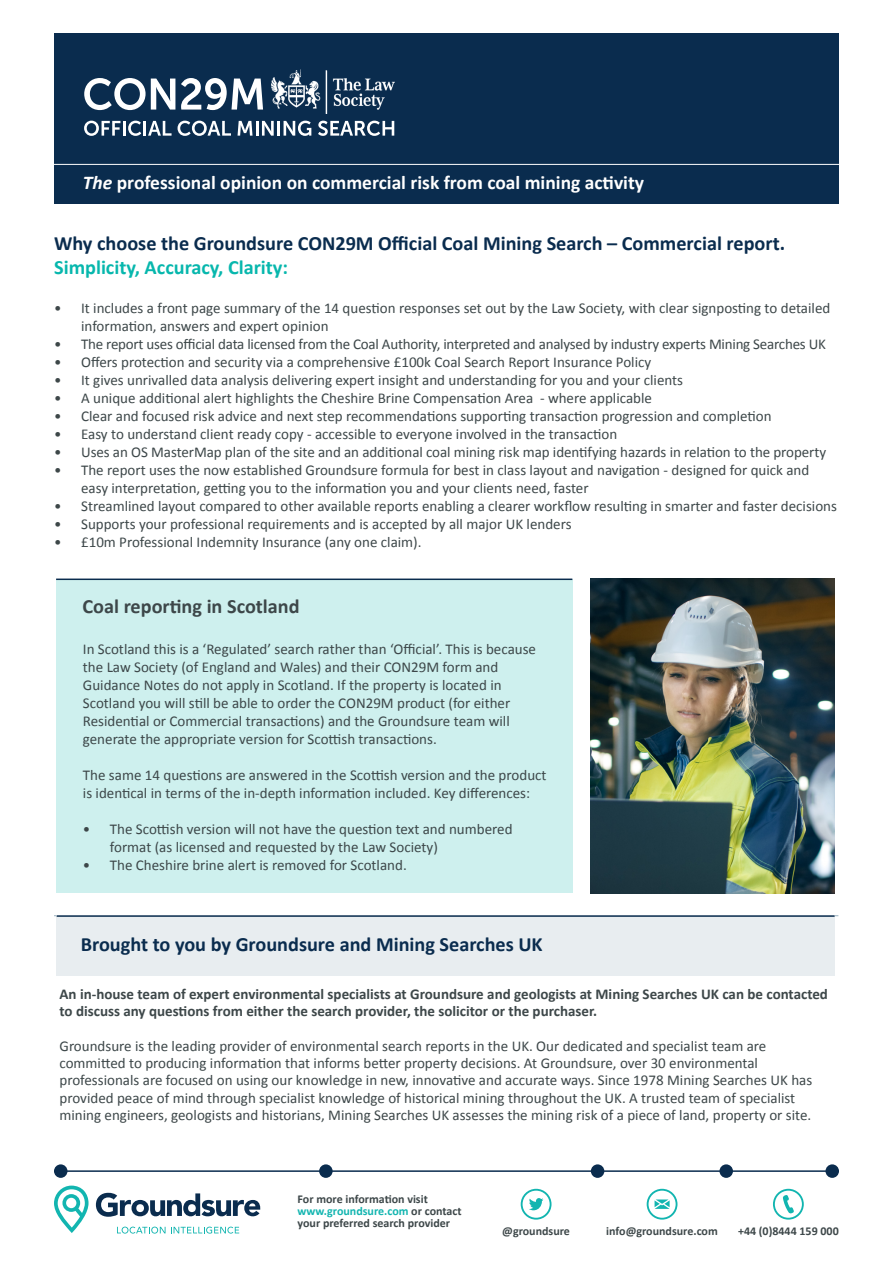
<style>
.page{position:relative;width:893px;height:1263px;background:#fff}
.page>*{position:absolute;margin:0;border:0;box-sizing:border-box;transform-origin:0 0}
.t1{font:700 20.25px "Calibri";color:#0a2c4e}
.t2{font:700 20.25px "Calibri";color:#07b7ad}
.t3{font:700 20.25px "Calibri";color:#3d4749}
.t4{font:700 19.5px "Calibri";color:#fff}
.t5{font:15px/18px "Calibri";color:#3d4749}
.t6{font:700 15px/17.2px "Calibri";color:#3d4749}
.t7{font:700 12px/12px "Calibri";color:#3d4749}
.t8{font:700 12px "Calibri";color:#3e484a}
.s1{font-style:italic}
.s2{color:#3e484a}
.s3{color:#12b5b0}
</style>
<div class="page">
<div style="left:56px;top:579px;width:516px;height:314px;background:#cef0ee"></div>
<hr style="left:54px;top:1170px;width:785px;height:2px;background:#0a2c4e">
<div style="left:54px;top:1164px;width:13px;height:14px;background:#0a2c4e;border-radius:50%"></div>
<div style="left:319px;top:1164px;width:14px;height:14px;background:#0a2c4e;border-radius:50%"></div>
<div style="left:825px;top:1164px;width:14px;height:14px;background:#0a2c4e;border-radius:50%"></div>
<svg style="left:529px;top:1198px;width:14px;height:12px"></svg>
<div style="left:521px;top:1189px;width:30px;height:30px;border:2px solid #12b5b0;border-radius:50%"></div>
<svg style="left:655px;top:1199px;width:15px;height:10px"></svg>
<div style="left:647px;top:1189px;width:30px;height:30px;border:2px solid #12b5b0;border-radius:50%"></div>
<svg style="left:783px;top:1195px;width:11px;height:19px"></svg>
<div style="left:773px;top:1189px;width:31px;height:30px;border:2px solid #12b5b0;border-radius:50%"></div>
<svg style="left:54px;top:1185px;width:35px;height:48px"></svg>
<svg style="left:96px;top:1193px;width:164px;height:24px"></svg>
<svg style="left:117px;top:1226px;width:122px;height:7px"></svg>
<div style="left:591px;top:1164px;width:13px;height:14px;background:#0a2c4e;border-radius:50%"></div>
<div style="left:719px;top:1164px;width:14px;height:14px;background:#0a2c4e;border-radius:50%"></div>
<div style="left:54px;top:33px;width:785px;height:170px;background:#0a2c4e"></div>
<hr style="left:25px;top:164px;width:843px;height:1px;background:#fff">
<hr style="left:56px;top:578px;width:516px;height:2px;background:#0a2c4e">
<img style="left:590px;top:579px;width:244px;height:314px">
<hr style="left:54px;top:915px;width:784px;height:1px;background:#9bb3c1">
<div style="left:56px;top:915px;width:779px;height:60px;background:#e8edf0"></div>
<hr style="left:57px;top:915px;width:778px;height:2px;background:#0a2c4e">
<svg style="left:84px;top:78px;width:91px;height:32px"></svg>
<svg style="left:181px;top:78px;width:82px;height:32px"></svg>
<svg style="left:84px;top:121px;width:36px;height:15px"></svg>
<hr style="left:123px;top:121px;width:3px;height:15px;background:#fff">
<svg style="left:128px;top:121px;width:44px;height:15px"></svg>
<svg style="left:178px;top:121px;width:53px;height:15px"></svg>
<svg style="left:238px;top:121px;width:36px;height:15px"></svg>
<hr style="left:277px;top:121px;width:3px;height:15px;background:#fff">
<svg style="left:284px;top:121px;width:27px;height:15px"></svg>
<svg style="left:318px;top:121px;width:76px;height:15px"></svg>
<img style="left:272px;top:70px;width:123px;height:44px">
<h2 class="t4" style="left:83px;top:170px;width:563px"><span class="s1">The</span> professional opinion on commercial risk from coal mining activity</h2>
<h1 class="t1" style="left:54px;top:231px;width:732px">Why choose the Groundsure CON29M Official Coal Mining Search – Commercial report.</h1>
<h1 class="t2" style="left:54px;top:255px;width:236px">Simplicity, Accuracy, Clarity:</h1>
<p class="t5" style="left:81px;top:299px;width:751px;text-indent:-27px">• It includes a front page summary of the 14 question responses set out by the Law Society, with clear signposting to detailed information, answers and expert opinion</p>
<p class="t5" style="left:54px;top:335px;width:773px">• The report uses official data licensed from the Coal Authority, interpreted and analysed by industry experts Mining Searches UK</p>
<p class="t5" style="left:54px;top:353px;width:599px">• Offers protection and security via a comprehensive £100k Coal Search Report Insurance Policy</p>
<p class="t5" style="left:54px;top:371px;width:630px">• It gives unrivalled data analysis delivering expert insight and understanding for you and your clients</p>
<p class="t5" style="left:54px;top:389px;width:599px">• A unique additional alert highlights the Cheshire Brine Compensation Area - where applicable</p>
<p class="t5" style="left:54px;top:407px;width:719px">• Clear and focused risk advice and next step recommendations supporting transaction progression and completion</p>
<p class="t5" style="left:54px;top:425px;width:565px">• Easy to understand client ready copy - accessible to everyone involved in the transaction</p>
<p class="t5" style="left:54px;top:443px;width:773px">• Uses an OS MasterMap plan of the site and an additional coal mining risk map identifying hazards in relation to the property</p>
<p class="t5" style="left:81px;top:461px;width:730px;text-indent:-27px">• The report uses the now established Groundsure formula for best in class layout and navigation - designed for quick and easy interpretation, getting you to the information you and your clients need, faster</p>
<p class="t5" style="left:54px;top:497px;width:784px">• Streamlined layout compared to other available reports enabling a clearer workflow resulting in smarter and faster decisions</p>
<p class="t5" style="left:54px;top:515px;width:519px">• Supports your professional requirements and is accepted by all major UK lenders</p>
<p class="t5" style="left:54px;top:533px;width:369px">• £10m Professional Indemnity Insurance (any one claim).</p>
<h1 class="t3" style="left:83px;top:594px;width:219px">Coal reporting in Scotland</h1>
<p class="t5" style="left:83px;top:640px;width:455px">In Scotland this is a ‘Regulated’ search rather than ‘Official’. This is because the Law Society (of England and Wales) and their CON29M form and Guidance Notes do not apply in Scotland. If the property is located in Scotland you will still be able to order the CON29M product (for either Residential or Commercial transactions) and the Groundsure team will generate the appropriate version for Scottish transactions.</p>
<p class="t5" style="left:83px;top:766px;width:465px">The same 14 questions are answered in the Scottish version and the product is identical in terms of the in-depth information included. Key differences:</p>
<p class="t5" style="left:110px;top:820px;width:404px;text-indent:-27px">• The Scottish version will not have the question text and numbered format (as licensed and requested by the Law Society)</p>
<p class="t5" style="left:83px;top:856px;width:325px">• The Cheshire brine alert is removed for Scotland.</p>
<h1 class="t1" style="left:81px;top:932px;width:463px">Brought to you by Groundsure and Mining Searches UK</h1>
<p class="t6" style="left:60px;top:985px;width:770px">An in-house team of expert environmental specialists at Groundsure and geologists at Mining Searches UK can be contacted to discuss any questions from either the search provider, the solicitor or the purchaser.</p>
<p class="t5" style="left:60px;top:1037px;width:754px;line-height:17.2px">Groundsure is the leading provider of environmental search reports in the UK. Our dedicated and specialist team are committed to producing information that informs better property decisions. At Groundsure, over 30 environmental professionals are focused on using our knowledge in new, innovative and accurate ways. Since 1978 Mining Searches UK has provided peace of mind through specialist knowledge of historical mining throughout the UK. A trusted team of specialist mining engineers, geologists and historians, Mining Searches UK assesses the mining risk of a piece of land, property or site.</p>
<p class="t7" style="left:298px;top:1192px;width:166px"><span class="s2">For more information visit </span><span class="s3">www.groundsure.com</span> or contact your preferred search provider</p>
<p class="t8" style="left:502px;top:1223px;width:69px">@groundsure</p>
<p class="t8" style="left:606px;top:1223px;width:113px">info@groundsure.com</p>
<p class="t8" style="left:738px;top:1223px;width:102px">+44 (0)8444 159 000</p>
</div>
